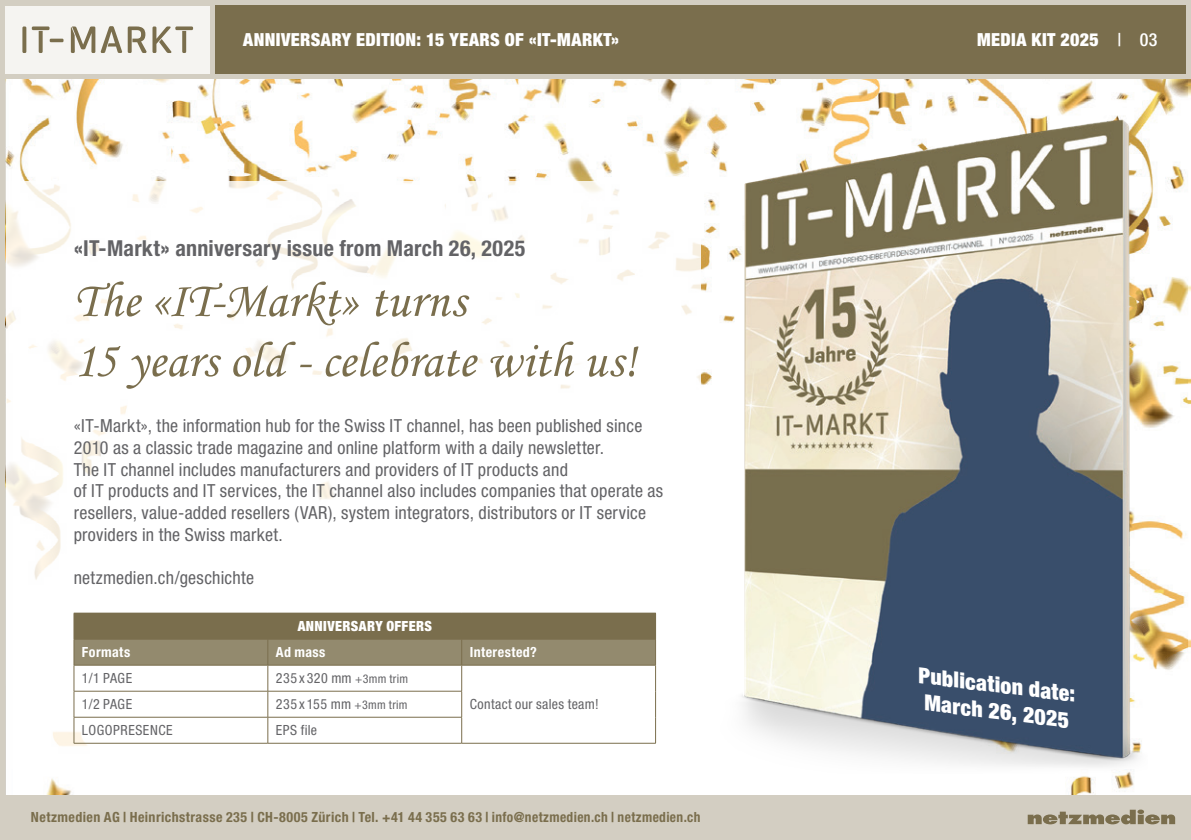
<style>
.page{position:relative;width:1191px;height:840px;background:#fff}
.page>*{position:absolute;margin:0;border:0;box-sizing:border-box;transform-origin:0 0}
.t1{font:50px/60px "Monotype Corsiva";letter-spacing:.005em;color:#7a6e4d}
.t2{font:700 condensed 22px "Helvetica Neue LT Std";letter-spacing:.015em;color:#636366}
.t3{font:900 condensed 22px/26.4px "Helvetica Neue LT Std";color:#fff;text-align:center}
.t4{font:condensed 18px/21.6px "Helvetica Neue LT Std";letter-spacing:.015em;color:#636366}
.t5{font:900 condensed 18px "Helvetica Neue LT Std";letter-spacing:.02em;color:#fff}
.t6{font:700 condensed 14px "Helvetica Neue LT Std";letter-spacing:.03em;color:#7a6e4d}
.t7{font:condensed 14px "Helvetica Neue LT Std";letter-spacing:.035em;color:#636366}
.t8{font:700 condensed 14px "Helvetica Neue LT Std";letter-spacing:.03em;color:#fff}
.t9{font:900 condensed 14px "Helvetica Neue LT Std";letter-spacing:.025em;color:#fff}
.s1{font-weight:500}
.s2{font-size:12px}
</style>
<div class="page">
<div style="left:0;top:0;width:1191px;height:839px;background:#d3cec2"></div>
<div style="left:6px;top:6px;width:204px;height:68px;background:#f5f4f1"></div>
<svg style="left:22px;top:26px;width:4px;height:27px"></svg>
<hr style="left:50px;top:39px;width:14px;height:3px;background:#7a6e4d">
<svg style="left:32px;top:26px;width:18px;height:27px"></svg>
<svg style="left:128px;top:26px;width:65px;height:27px"></svg>
<svg style="left:71px;top:26px;width:51px;height:27px"></svg>
<div style="left:901px;top:6px;width:284px;height:68px;background:#7a6e4d"></div>
<div style="left:215px;top:6px;width:686px;height:68px;background:#7a6e4d"></div>
<img style="left:6px;top:79px;width:1185px;height:715px">
<img style="left:700px;top:110px;width:447px;height:663px">
<div style="left:6px;top:181px;width:694px;height:587px;background:#fff"></div>
<svg style="left:1027px;top:809px;width:148px;height:14px"></svg>
<hr style="left:74px;top:612px;width:194px;height:1px;background:#7a6e4d">
<hr style="left:268px;top:612px;width:194px;height:1px;background:#7a6e4d">
<hr style="left:462px;top:612px;width:194px;height:1px;background:#7a6e4d">
<svg style="left:74px;top:613px;width:582px;height:129px"></svg>
<hr style="left:74px;top:742px;width:194px;height:1px;background:#7a6e4d">
<hr style="left:268px;top:742px;width:194px;height:1px;background:#7a6e4d">
<hr style="left:462px;top:742px;width:194px;height:1px;background:#7a6e4d">
<p class="t5" style="left:243px;top:29px;width:377px">ANNIVERSARY EDITION: 15 YEARS OF «IT-MARKT»</p>
<p class="t5" style="left:977px;top:29px;width:182px">MEDIA KIT 2025 <span class="s1">| 03</span></p>
<p class="t2" style="left:74px;top:234px;width:453px">«IT-Markt» anniversary issue from March 26, 2025</p>
<h1 class="t1" style="left:74px;top:270px;width:564px">The «IT-Markt» turns<br>15 years old - celebrate with us!</h1>
<p class="t4" style="left:74px;top:415px;width:591px">«IT-Markt», the information hub for the Swiss IT channel, has been published since 2010 as a classic trade magazine and online platform with a daily newsletter.<br>The IT channel includes manufacturers and providers of IT products and<br>of IT products and IT services, the IT channel also includes companies that operate as resellers, value-added resellers (VAR), system integrators, distributors or IT service providers in the Swiss market.</p>
<p class="t4" style="left:74px;top:566px;width:182px">netzmedien.ch/geschichte</p>
<p class="t9" style="left:298px;top:617px;width:136px">ANNIVERSARY OFFERS</p>
<p class="t8" style="left:82px;top:643px;width:50px">Formats</p>
<p class="t8" style="left:276px;top:643px;width:51px">Ad mass</p>
<p class="t8" style="left:470px;top:643px;width:69px">Interested?</p>
<p class="t7" style="left:82px;top:669px;width:52px">1/1 PAGE</p>
<p class="t7" style="left:276px;top:669px;width:134px">235 x 320 mm <span class="s2">+3mm trim</span></p>
<p class="t7" style="left:82px;top:695px;width:52px">1/2 PAGE</p>
<p class="t7" style="left:276px;top:695px;width:133px">235 x 155 mm <span class="s2">+3mm trim</span></p>
<p class="t7" style="left:470px;top:695px;width:130px">Contact our sales team!</p>
<p class="t7" style="left:82px;top:721px;width:92px">LOGOPRESENCE</p>
<p class="t7" style="left:276px;top:721px;width:43px">EPS file</p>
<p class="t6" style="left:31px;top:808px;width:671px">Netzmedien AG | Heinrichstrasse 235 | CH-8005 Zürich | Tel. +41 44 355 63 63 | info@netzmedien.ch | netzmedien.ch</p>
<p class="t3" style="left:921px;top:661px;width:159px;rotate:7deg">Publication date:<br>March 26, 2025</p>
</div>
